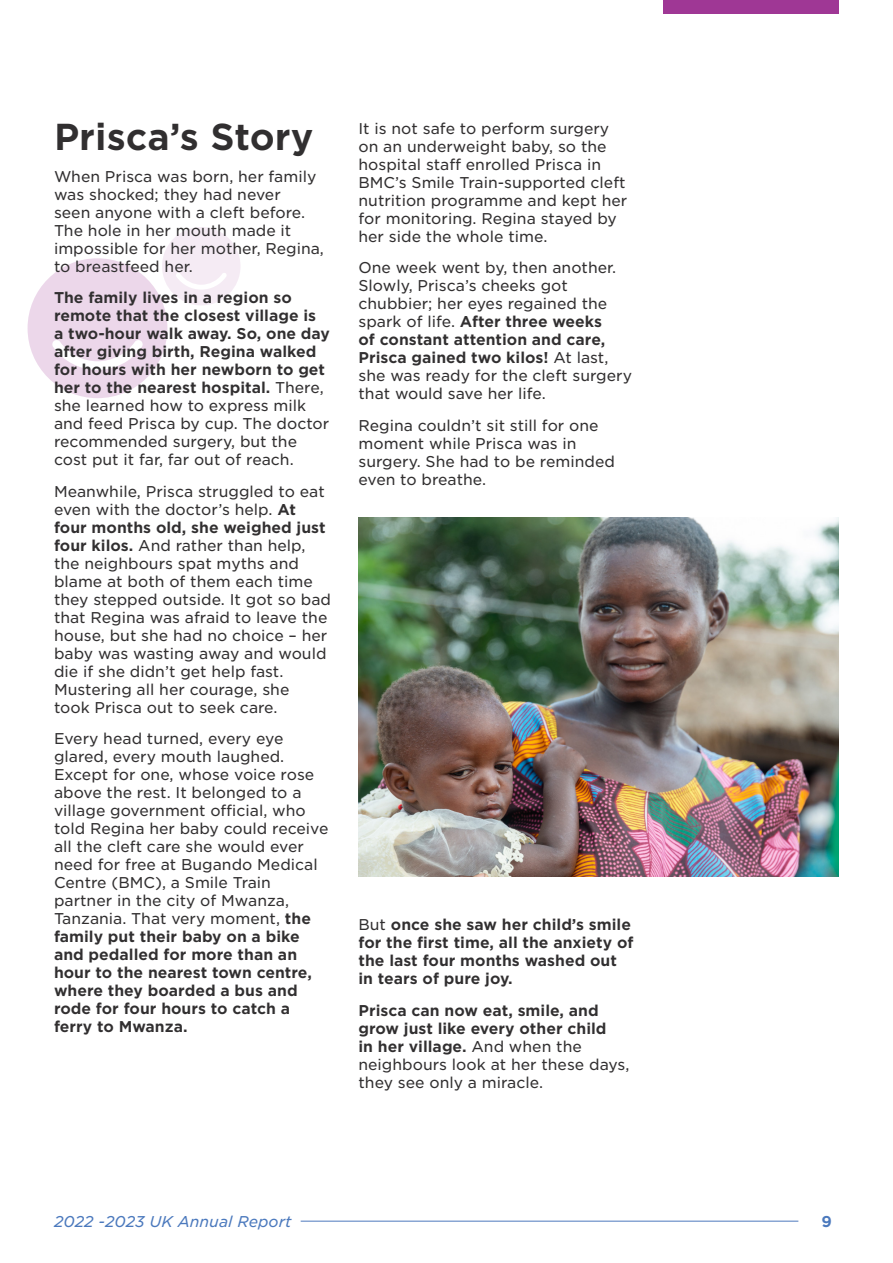
<style>
.page{position:relative;width:893px;height:1263px;background:#fff}
.page>*{position:absolute;margin:0;border:0;box-sizing:border-box;transform-origin:0 0}
.Chapter_Header{font:700 36px "Gotham S Sm";color:#312f30}
.Body{font:15px/18px "Gotham S Sm";color:#312f30}
.Body-2{font:700 15px/18px "Gotham S Sm";color:#312f30}
.t1{font:italic 15px "Gotham S Sm";color:#4b79bd}
.t2{font:700 15px "Gotham S Sm";color:#4b79bd}
.s1{font-weight:400}
.s2{font-weight:700}
</style>
<div class="page">
<hr style="left:301px;top:1221px;width:497px;height:1px;background:#4c78bd">
<div style="left:663px;top:0;width:176px;height:14px;background:#9f3795"></div>
<svg style="left:28px;top:227px;width:213px;height:171px"></svg>
<img style="left:358px;top:518px;width:481px;height:359px">
<p class="Chapter_Header" style="left:54px;top:112px;width:261px">Prisca’s Story</p>
<p class="Body" style="left:54px;top:167px;width:272px">When Prisca was born, her family was shocked; they had never<br>seen anyone with a cleft before.<br>The hole in her mouth made it impossible for her mother, Regina, to breastfeed her.</p>
<p class="Body-2" style="left:54px;top:289px;width:278px">The family lives in a region so remote that the closest village is<br>a two-hour walk away. So, one day after giving birth, Regina walked for hours with her newborn to get her to the nearest hospital. <span class="s1">There, she learned how to express milk and feed Prisca by cup. The doctor recommended surgery, but the cost put it far, far out of reach.</span></p>
<p class="Body" style="left:54px;top:482px;width:279px">Meanwhile, Prisca struggled to eat even with the doctor’s help. <span class="s2">At four months old, she weighed just four kilos.</span> And rather than help, the neighbours spat myths and blame at both of them each time they stepped outside. It got so bad that Regina was afraid to leave the house, but she had no choice – her baby was wasting away and would die if she didn’t get help fast.<br>Mustering all her courage, she<br>took Prisca out to seek care.</p>
<p class="Body" style="left:54px;top:729px;width:276px">Every head turned, every eye glared, every mouth laughed.<br>Except for one, whose voice rose above the rest. It belonged to a village government official, who told Regina her baby could receive all the cleft care she would ever need for free at Bugando Medical<br>Centre (BMC), a Smile Train partner in the city of Mwanza,<br>Tanzania. That very moment, <span class="s2">the family put their baby on a bike and pedalled for more than an hour to the nearest town centre, where they boarded a bus and rode for four hours to catch a ferry to Mwanza.</span></p>
<p class="Body" style="left:358px;top:119px;width:270px">It is not safe to perform surgery on an underweight baby, so the hospital staff enrolled Prisca in<br>BMC’s Smile Train-supported cleft nutrition programme and kept her for monitoring. Regina stayed by her side the whole time.</p>
<p class="Body" style="left:358px;top:258px;width:275px">One week went by, then another.<br>Slowly, Prisca’s cheeks got chubbier; her eyes regained the spark of life. <span class="s2">After three weeks<br>of constant attention and care,<br>Prisca gained two kilos!</span> At last, she was ready for the cleft surgery that would save her life.</p>
<p class="Body" style="left:358px;top:416px;width:258px">Regina couldn’t sit still for one moment while Prisca was in surgery. She had to be reminded even to breathe.</p>
<p class="Body-2" style="left:358px;top:915px;width:277px"><span class="s1">But</span> once she saw her child’s smile for the first time, all the anxiety of the last four months washed out in tears of pure joy.</p>
<p class="Body-2" style="left:358px;top:1001px;width:273px">Prisca can now eat, smile, and grow just like every other child<br>in her village. <span class="s1">And when the neighbours look at her these days, they see only a miracle.</span></p>
<p class="t1" style="left:54px;top:1211px;width:239px">2022 -2023 UK Annual Report</p>
<p class="t2" style="left:822px;top:1211px;width:12px">9</p>
</div>
